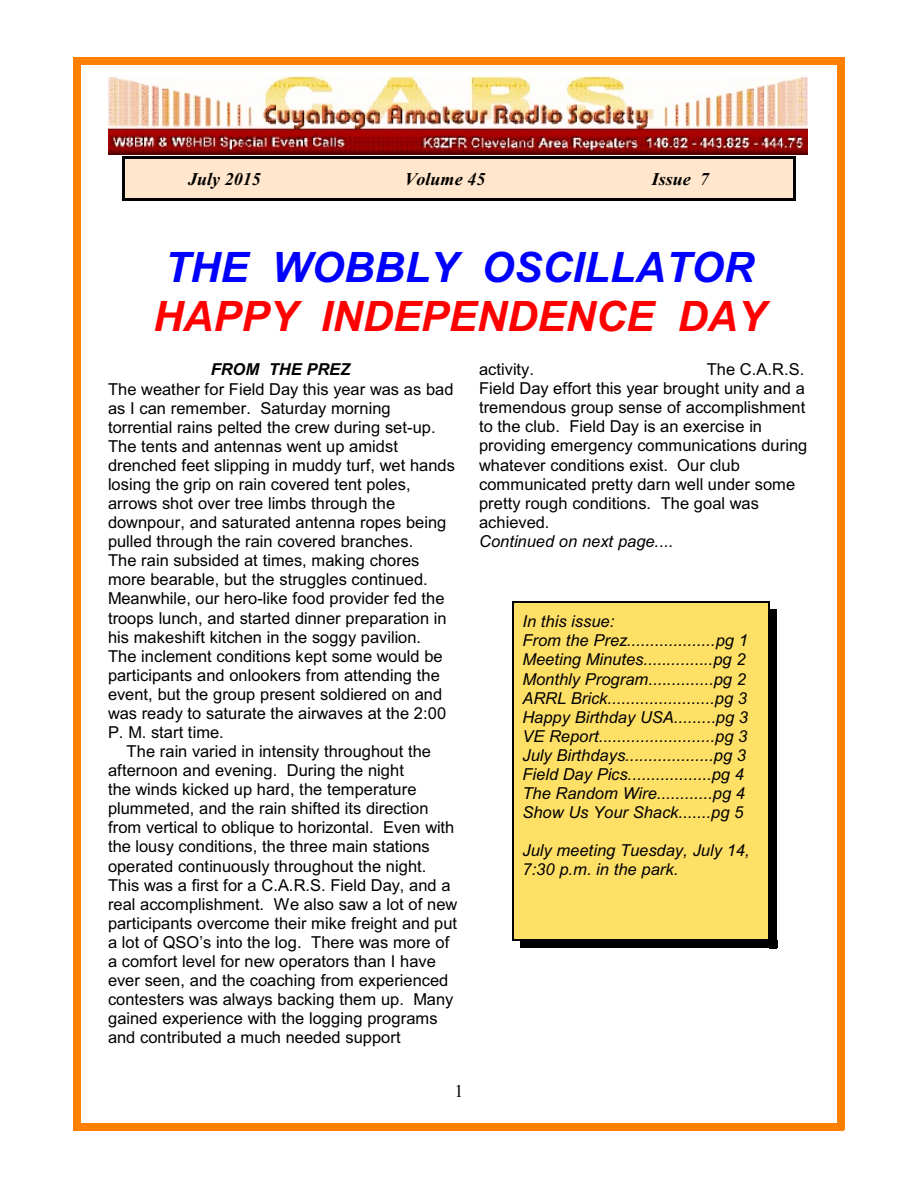
<style>
.page{position:relative;width:918px;height:1188px;background:#fff}
.page>*{position:absolute;margin:0;border:0;box-sizing:border-box;transform-origin:0 0}
.t1{font:italic 700 42px "Arial";color:#f00}
.t2{font:italic 700 42px "Arial";color:#00f}
.t3{font:italic 700 18px "Times New Roman";color:#000}
.t4{font:18px "Times New Roman";color:#000}
.t5{font:16.5px/19px "Arial";color:#000}
.t6{font:italic 16.5px/19px "Arial";color:#000}
.t7{font:italic 700 16.5px "Arial";color:#000}
</style>
<div class="page">
<div style="left:74px;top:58px;width:7px;height:1072px;background:#ff8000"></div>
<div style="left:837px;top:58px;width:7px;height:1072px;background:#ff8000"></div>
<div style="left:74px;top:58px;width:770px;height:7px;background:#ff8000"></div>
<div style="left:74px;top:1123px;width:770px;height:7px;background:#ff8000"></div>
<div style="left:122px;top:156px;width:674px;height:45px;background:#ffe6cc"></div>
<hr style="left:122px;top:156px;width:3px;height:45px;background:#000">
<hr style="left:794px;top:156px;width:2px;height:45px;background:#000">
<hr style="left:122px;top:156px;width:674px;height:3px;background:#000">
<hr style="left:122px;top:199px;width:674px;height:2px;background:#000">
<div style="left:512px;top:601px;width:258px;height:340px;background:#ffe066"></div>
<hr style="left:512px;top:601px;width:1px;height:339px;background:#000">
<hr style="left:768px;top:601px;width:2px;height:339px;background:#000">
<hr style="left:512px;top:601px;width:257px;height:2px;background:#000">
<hr style="left:512px;top:939px;width:257px;height:2px;background:#000">
<div style="left:770px;top:609px;width:7px;height:339px;background:#000"></div>
<div style="left:520px;top:941px;width:257px;height:7px;background:#000"></div>
<img style="left:109px;top:76px;width:698px;height:78px">
<p class="t3" style="left:188px;top:173px;width:74px">July 2015</p>
<p class="t3" style="left:405px;top:173px;width:82px">Volume 45</p>
<p class="t3" style="left:652px;top:173px;width:59px">Issue 7</p>
<h1 class="t2" style="left:165px;top:251px;width:591px">THE WOBBLY OSCILLATOR</h1>
<h1 class="t1" style="left:153px;top:301px;width:614px">HAPPY INDEPENDENCE DAY</h1>
<p class="t7" style="left:211px;top:363px;width:141px">FROM THE PREZ</p>
<p class="t5" style="left:108px;top:381px;width:348px">The weather for Field Day this year was as bad as I can remember. Saturday morning torrential rains pelted the crew during set-up.<br>The tents and antennas went up amidst drenched feet slipping in muddy turf, wet hands losing the grip on rain covered tent poles, arrows shot over tree limbs through the downpour, and saturated antenna ropes being pulled through the rain covered branches.<br>The rain subsided at times, making chores more bearable, but the struggles continued.<br>Meanwhile, our hero-like food provider fed the troops lunch, and started dinner preparation in his makeshift kitchen in the soggy pavilion.<br>The inclement conditions kept some would be participants and onlookers from attending the event, but the group present soldiered on and was ready to saturate the airwaves at the 2:00<br>P. M. start time.</p>
<p class="t5" style="left:108px;top:743px;width:351px;text-indent:19px">The rain varied in intensity throughout the afternoon and evening. During the night<br>the winds kicked up hard, the temperature plummeted, and the rain shifted its direction from vertical to oblique to horizontal. Even with the lousy conditions, the three main stations operated continuously throughout the night.<br>This was a first for a C.A.R.S. Field Day, and a real accomplishment. We also saw a lot of new participants overcome their mike freight and put a lot of QSO’s into the log. There was more of a comfort level for new operators than I have ever seen, and the coaching from experienced contesters was always backing them up. Many gained experience with the logging programs and contributed a much needed support</p>
<p class="t5" style="left:479px;top:361px;width:330px;text-indent:228px">The C.A.R.S.<br>Field Day effort this year brought unity and a tremendous group sense of accomplishment to the club. Field Day is an exercise in providing emergency communications during whatever conditions exist. Our club communicated pretty darn well under some pretty rough conditions. The goal was achieved.</p>
<p class="t6" style="left:479px;top:533px;width:196px">Continued on next page....</p>
<p class="t5" style="left:479px;top:361px;width:56px">activity.</p>
<p class="t6" style="left:523px;top:613px;width:227px">In this issue:<br>From the Prez...................pg 1<br>Meeting Minutes...............pg 2<br>Monthly Program..............pg 2<br>ARRL Brick.......................pg 3<br>Happy Birthday USA.........pg 3<br>VE Report.........................pg 3<br>July Birthdays...................pg 3<br>Field Day Pics..................pg 4<br>The Random Wire............pg 4<br>Show Us Your Shack.......pg 5</p>
<p class="t6" style="left:523px;top:842px;width:229px">July meeting Tuesday, July 14,<br>7:30 p.m. in the park.</p>
<p class="t4" style="left:454px;top:1085px;width:10px">1</p>
</div>
